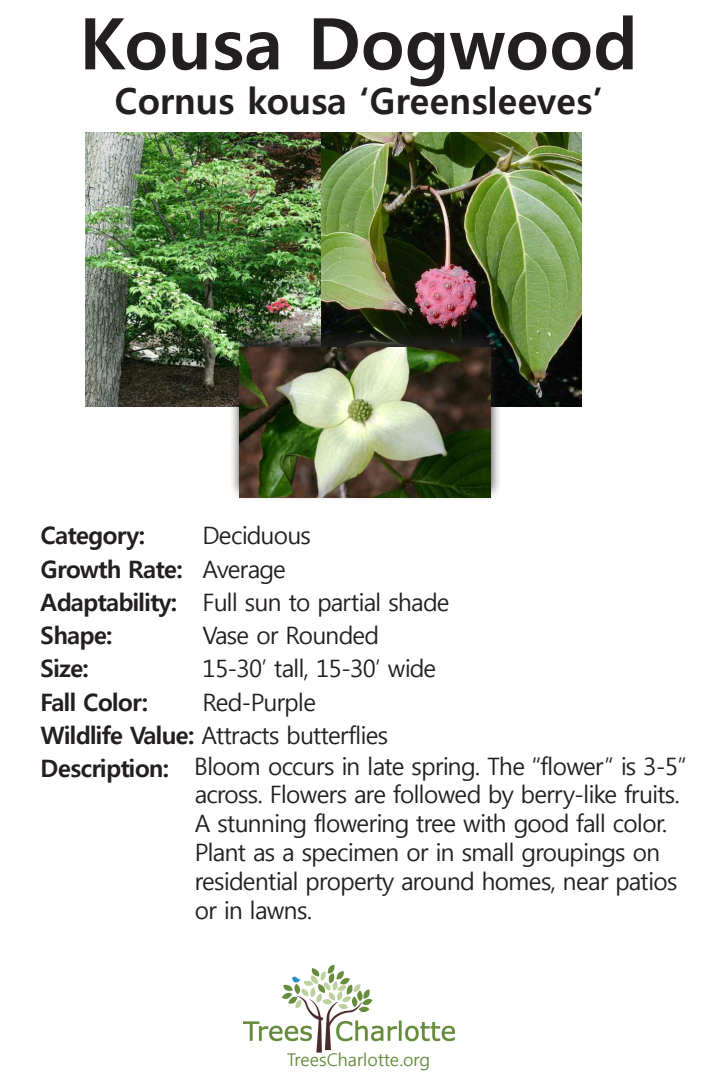
<style>
.page{position:relative;width:720px;height:1080px;background:#fff}
.page>*{position:absolute;margin:0;border:0;box-sizing:border-box;transform-origin:0 0}
.t1{font:700 71px "Malgun Gothic";color:#231f20}
.t2{font:700 36px "Malgun Gothic";color:#231f20}
.t3{font:24px/28.8px "Malgun Gothic";letter-spacing:-.03em;color:#231f20}
.t4{font:700 24px "Malgun Gothic";letter-spacing:-.03em;color:#231f20}
.t5{font:17.5px "Malgun Gothic";color:#638d3d}
.s1{font-weight:400}
.s2{font-weight:700}
</style>
<div class="page">
<img style="left:85px;top:133px;width:236px;height:273px">
<img style="left:321px;top:133px;width:260px;height:273px">
<div style="left:229px;top:329px;width:272px;height:172px;background:#231f20;opacity:.97"></div>
<img style="left:240px;top:347px;width:250px;height:151px">
<img style="left:244px;top:965px;width:210px;height:88px">
<p class="t1" style="left:79px;top:2px;width:560px">Kousa Dogwood</p>
<p class="t2" style="left:114px;top:80px;width:490px">Cornus kousa ‘Greensleeves’</p>
<p class="t4" style="left:40px;top:521px;width:106px">Category:</p>
<p class="t3" style="left:203px;top:522px;width:110px">Deciduous</p>
<p class="t4" style="left:40px;top:555px;width:247px">Growth Rate: <span class="s1">Average</span></p>
<p class="t3" style="left:40px;top:588px;width:411px"><span class="s2">Adaptability:</span> Full sun to partial shade</p>
<p class="t4" style="left:40px;top:621px;width:74px">Shape:</p>
<p class="t3" style="left:203px;top:622px;width:178px">Vase or Rounded</p>
<p class="t4" style="left:40px;top:655px;width:50px">Size:</p>
<p class="t3" style="left:203px;top:655px;width:235px">15-30’ tall, 15-30’ wide</p>
<p class="t4" style="left:40px;top:688px;width:109px">Fall Color:</p>
<p class="t3" style="left:203px;top:688px;width:115px">Red-Purple</p>
<p class="t3" style="left:40px;top:721px;width:349px"><span class="s2">Wildlife Value:</span> Attracts butterflies</p>
<p class="t4" style="left:40px;top:754px;width:130px">Description:</p>
<p class="t3" style="left:194px;top:752px;width:494px">Bloom occurs in late spring. The “flower” is 3-5” across. Flowers are followed by berry-like fruits.<br>A stunning flowering tree with good fall color.<br>Plant as a specimen or in small groupings on residential property around homes, near patios or in lawns.</p>
<p class="t5" style="left:287px;top:1050px;width:145px">TreesCharlotte.org</p>
</div>
